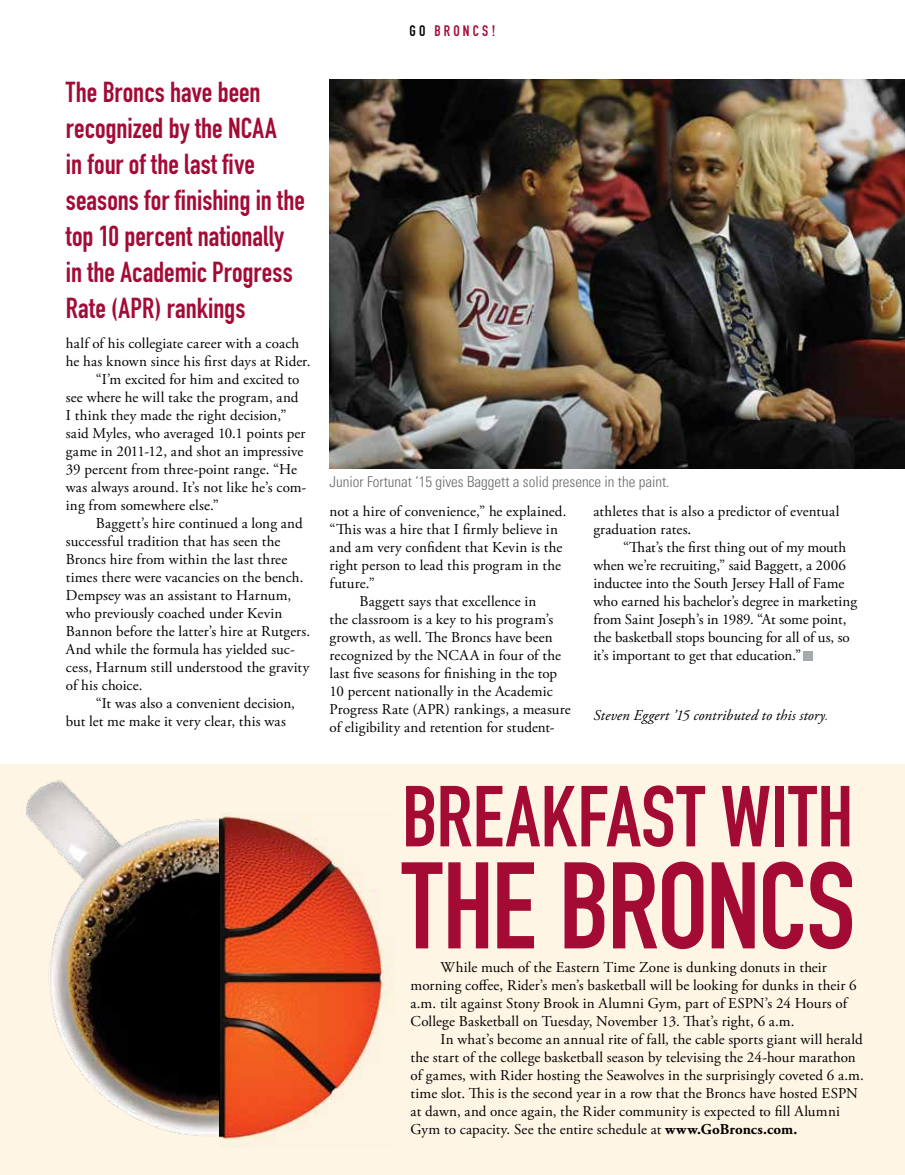
<style>
.page{position:relative;width:905px;height:1175px;background:#fff}
.page>*{position:absolute;margin:0;border:0;box-sizing:border-box;transform-origin:0 0}
.t1{font:120.9px "DIN Engschrift";color:#a30b35}
.t2{font:84.9px "DIN Engschrift";letter-spacing:.015em;color:#a30b35}
.t3{font:28.5px/36px "DIN Engschrift";color:#a30b35}
.t4{font:15px/18px "Adobe Garamond Pro";letter-spacing:.005em;color:#000}
.t5{font:300 condensed 15px "Univers";color:#696a6d}
.t6{font:italic 15px "Adobe Garamond Pro";letter-spacing:.01em;color:#000}
.t7{font:15px "DIN Engschrift";letter-spacing:.21em;color:#a30b35}
.s1{color:#000}
.s2{color:#414042}
.s3{font-weight:700}
</style>
<div class="page">
<img style="left:329px;top:79px;width:575px;height:389px">
<div style="left:0;top:764px;width:904px;height:410px;background:#fff5e4"></div>
<img style="left:26px;top:780px;width:193px;height:356px">
<img style="left:219px;top:813px;width:175px;height:334px">
<div style="left:802px;top:652px;width:10px;height:9px;background:#a5aaac"></div>
<h3 class="t3" style="left:66px;top:74px;width:240px">The Broncs have been recognized by the NCAA<br>in four of the last five seasons for finishing in the top 10 percent nationally in the Academic Progress<br>Rate (APR) rankings</h3>
<p class="t4" style="left:66px;top:335px;width:235px">half of his collegiate career with a coach</p>
<p class="t4" style="left:66px;top:353px;width:246px">he has known since his first days at Rider.</p>
<p class="t4" style="left:96px;top:371px;width:205px">“I’m excited for him and excited to</p>
<p class="t4" style="left:66px;top:389px;width:234px">see where he will take the program, and</p>
<p class="t4" style="left:66px;top:407px;width:222px">I think they made the right decision,”</p>
<p class="t4" style="left:66px;top:425px;width:241px">said Myles, who averaged 10.1 points per</p>
<p class="t4" style="left:66px;top:443px;width:239px">game in 2011-12, and shot an impressive</p>
<p class="t4" style="left:66px;top:461px;width:233px">39 percent from three-point range. “He</p>
<p class="t4" style="left:66px;top:479px;width:242px">was always around. It’s not like he’s com-</p>
<p class="t4" style="left:66px;top:497px;width:155px">ing from somewhere else.”</p>
<p class="t4" style="left:96px;top:515px;width:208px">Baggett’s hire continued a long and</p>
<p class="t4" style="left:66px;top:533px;width:216px">successful tradition that has seen the</p>
<p class="t4" style="left:66px;top:551px;width:223px">Broncs hire from within the last three</p>
<p class="t4" style="left:66px;top:569px;width:239px">times there were vacancies on the bench.</p>
<p class="t4" style="left:66px;top:587px;width:227px">Dempsey was an assistant to Harnum,</p>
<p class="t4" style="left:66px;top:605px;width:218px">who previously coached under Kevin</p>
<p class="t4" style="left:66px;top:623px;width:246px">Bannon before the latter’s hire at Rutgers.</p>
<p class="t4" style="left:66px;top:641px;width:230px">And while the formula has yielded suc-</p>
<p class="t4" style="left:66px;top:659px;width:245px">cess, Harnum still understood the gravity</p>
<p class="t4" style="left:66px;top:677px;width:78px">of his choice.</p>
<p class="t4" style="left:96px;top:695px;width:200px">“It was also a convenient decision,</p>
<p class="t4" style="left:66px;top:713px;width:221px">but let me make it very clear, this was</p>
<p class="t7" style="left:409px;top:22px;width:87px"><span class="s1">GO</span> BRONCS!</p>
<p class="t5" style="left:329px;top:473px;width:341px">Junior Fortunat ’15 gives Baggett a solid presence in the paint.</p>
<p class="t4" style="left:329px;top:503px;width:238px">not a hire of convenience,” he explained.</p>
<p class="t4" style="left:329px;top:521px;width:230px">“This was a hire that I firmly believe in</p>
<p class="t4" style="left:329px;top:539px;width:234px">and am very confident that Kevin is the</p>
<p class="t4" style="left:329px;top:557px;width:233px">right person to lead this program in the</p>
<p class="t4" style="left:329px;top:575px;width:47px">future.”</p>
<p class="t4" style="left:359px;top:593px;width:178px">Baggett says that excellence in</p>
<p class="t4" style="left:329px;top:611px;width:225px">the classroom is a key to his program’s</p>
<p class="t4" style="left:329px;top:629px;width:225px">growth, as well. The Broncs have been</p>
<p class="t4" style="left:329px;top:647px;width:233px">recognized by the NCAA in four of the</p>
<p class="t4" style="left:329px;top:665px;width:229px">last five seasons for finishing in the top</p>
<p class="t4" style="left:329px;top:683px;width:224px">10 percent nationally in the Academic</p>
<p class="t4" style="left:329px;top:701px;width:243px">Progress Rate (APR) rankings, a measure</p>
<p class="t4" style="left:329px;top:719px;width:226px">of eligibility and retention for student-</p>
<p class="t4" style="left:593px;top:503px;width:248px">athletes that is also a predictor of eventual graduation rates.</p>
<p class="t4" style="left:593px;top:539px;width:265px;text-indent:30px">“That’s the first thing out of my mouth when we’re recruiting,” said Baggett, a 2006 inductee into the South Jersey Hall of Fame who earned his bachelor’s degree in marketing from Saint Joseph’s in 1989. “At some point, the basketball stops bouncing for all of us, so it’s important to get that education.”</p>
<p class="t6" style="left:593px;top:706px;width:237px">Steven Eggert ’15 contributed to this story<span class="s2">.</span></p>
<h2 class="t2" style="left:402px;top:766px;width:352px">Breakfast with</h2>
<h1 class="t1" style="left:402px;top:835px;width:206px">th e Bronc</h1>
<h1 class="t1" style="left:806px;top:835px;width:51px">s</h1>
<p class="t4" style="left:410px;top:959px;width:447px;text-indent:30px">While much of the Eastern Time Zone is dunking donuts in their morning coffee, Rider’s men’s basketball will be looking for dunks in their 6 a.m. tilt against Stony Brook in Alumni Gym, part of ESPN’s 24 Hours of College Basketball on Tuesday, November 13. That’s right, 6 a.m.</p>
<p class="t4" style="left:410px;top:1031px;width:454px;text-indent:30px">In what’s become an annual rite of fall, the cable sports giant will herald the start of the college basketball season by televising the 24-hour marathon of games, with Rider hosting the Seawolves in the surprisingly coveted 6 a.m. time slot. This is the second year in a row that the Broncs have hosted ESPN at dawn, and once again, the Rider community is expected to fill Alumni Gym to capacity. See the entire schedule at <span class="s3">www.GoBroncs.com.</span></p>
</div>
